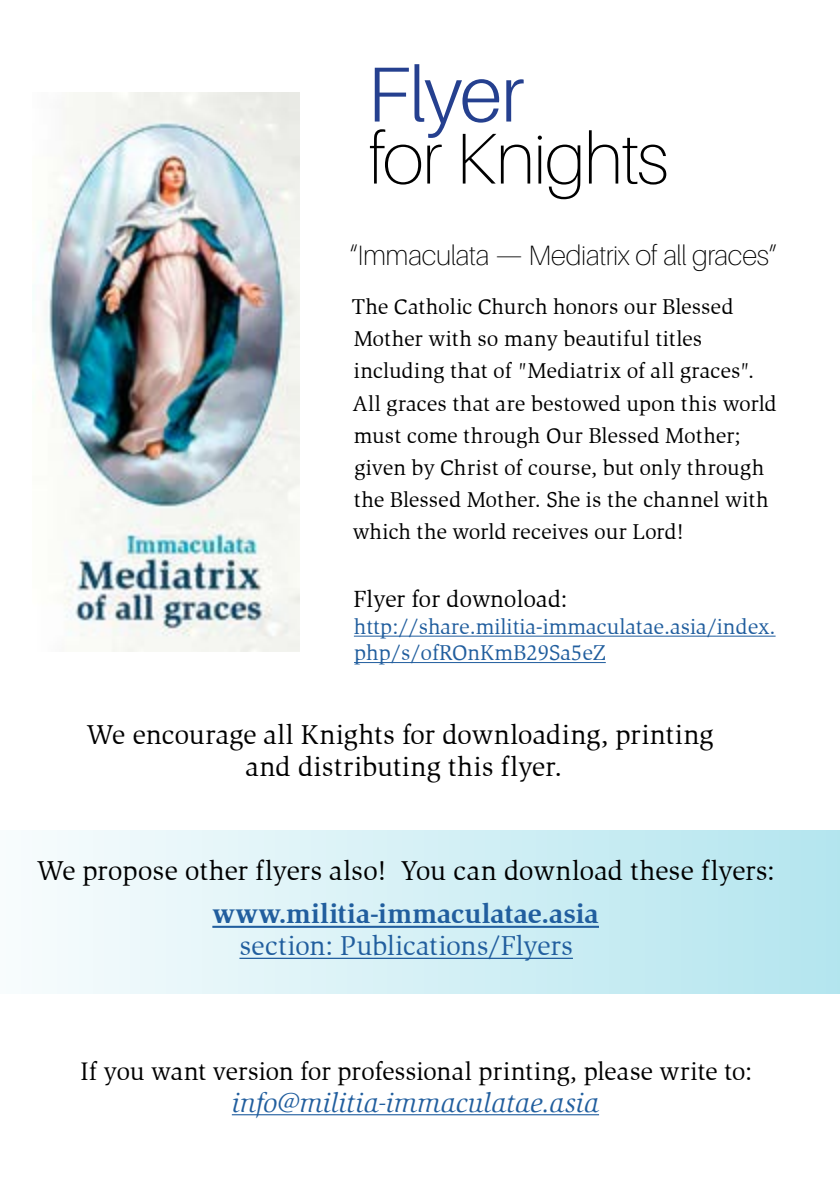
<style>
.page{position:relative;width:840px;height:1191px;background:#fff}
.page>*{position:absolute;margin:0;border:0;box-sizing:border-box;transform-origin:0 0}
.t1{font:300 78px "Aileron";letter-spacing:-.025em;color:#25408f}
.t2{font:100 72px "Aileron";letter-spacing:-.025em;color:#000}
.t3{font:28px/32px "Slimbach Itc TEE";color:#000;text-align:center}
.t4{font:100 28px "Aileron";letter-spacing:-.02em;color:#000}
.t5{font:italic 28px "Slimbach Itc TEE";letter-spacing:-.005em;color:#215e9e}
.t6{font:700 28px "Slimbach Itc TEE";letter-spacing:.005em;color:#215e9e}
.t7{font:28px "Slimbach Itc TEE";color:#215e9e}
.t8{font:26px "Slimbach Itc TEE";letter-spacing:-.01em;color:#000}
.t9{font:24px "Slimbach Itc TEE";color:#000}
.t10{font:22px/32px "Slimbach Itc TEE";letter-spacing:.005em;color:#000}
.t11{font:22px/26.4px "Slimbach Itc TEE";color:#215e9e}
</style>
<div class="page">
<div style="left:0;top:830px;width:839px;height:164px;background:linear-gradient(to right,#f8fcfd,#b4e5ef)"></div>
<hr style="left:353px;top:635px;width:422px;height:1px;background:#215e9e">
<hr style="left:354px;top:662px;width:251px;height:1px;background:#215e9e">
<hr style="left:212px;top:925px;width:386px;height:3px;background:#215e9e">
<hr style="left:239px;top:957px;width:333px;height:2px;background:#215e9e">
<hr style="left:232px;top:1114px;width:366px;height:1px;background:#215e9e">
<img style="left:38px;top:93px;width:262px;height:558px">
<h1 class="t1" style="left:367px;top:52px;width:159px">Flyer</h1>
<h2 class="t2" style="left:368px;top:119px;width:302px">for Knights</h2>
<p class="t4" style="left:350px;top:240px;width:428px">“Immaculata — Mediatrix of all graces”</p>
<p class="t10" style="left:351px;top:291px;width:426px">The Catholic Church honors our Blessed Mother with so many beautiful titles including that of "Mediatrix of all graces".<br>All graces that are bestowed upon this world must come through Our Blessed Mother; given by Christ of course, but only through the Blessed Mother. She is the channel with which the world receives our Lord!</p>
<p class="t9" style="left:353px;top:585px;width:215px">Flyer for downoload:</p>
<p class="t11" style="left:353px;top:613px;width:423px">http://share.militia-immaculatae.asia/index. php/s/ofROnKmB29Sa5eZ</p>
<p class="t3" style="left:86px;top:719px;width:628px">We encourage all Knights for downloading, printing and distributing this flyer.</p>
<p class="t3" style="left:37px;top:854px;width:739px">We propose other flyers also! You can download these flyers:</p>
<p class="t6" style="left:212px;top:897px;width:388px">www.militia-immaculatae.asia</p>
<p class="t7" style="left:239px;top:929px;width:335px">section: Publications/Flyers</p>
<p class="t8" style="left:80px;top:1056px;width:673px">If you want version for professional printing, please write to:</p>
<p class="t5" style="left:232px;top:1086px;width:368px">info@militia-immaculatae.asia</p>
</div>
